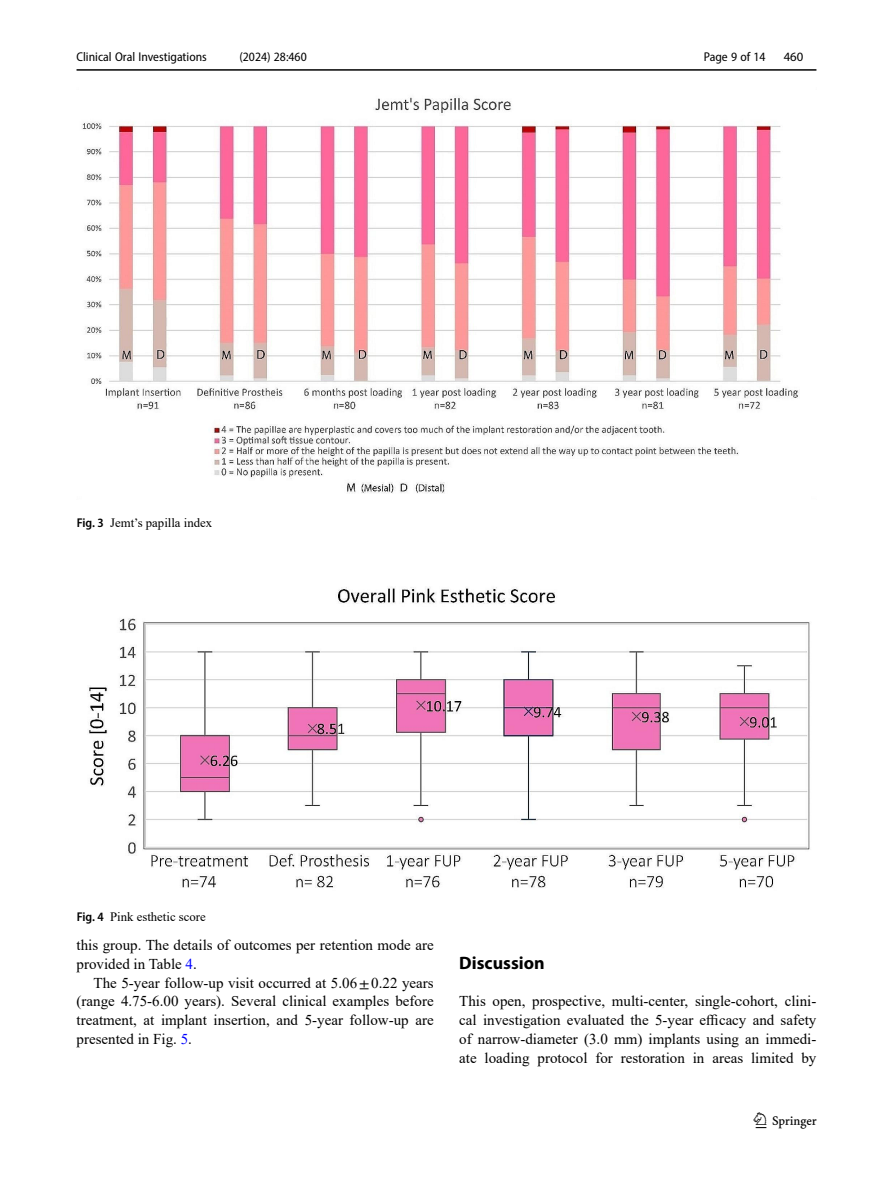
<style>
.page{position:relative;width:893px;height:1187px;background:#fff}
.page>*{position:absolute;margin:0;border:0;box-sizing:border-box;transform-origin:0 0}
.t1{font:22.5px "Springnew";color:#000}
.Head_1{font:700 18px "Myriad Pro";color:#000}
.Body_Text{font:15px/18.8px "Times New Roman";color:#000;text-align:justify}
.Body_Text_Indent{font:15px/18.8px "Times New Roman";color:#000;text-align:justify}
.t2{font:semi-condensed 12.75px "Myriad Pro";color:#000}
.Figure_Caption{font:12.75px "Times New Roman";color:#000}
.t3{font:12.75px "Myriad Pro";color:#000}
.s1{font-family:"Myriad Pro";font-weight:600;font-stretch:semi-condensed}
.s2{color:#00f}
.s3{font-family:"STIX"}
</style>
<div class="page">
<hr style="left:77px;top:69px;width:739px;height:2px;background:#000">
<img style="left:89px;top:587px;width:721px;height:301px">
<img style="left:82px;top:96px;width:717px;height:398px">
<p class="t2" style="left:77px;top:49px;width:132px">Clinical Oral Investigations</p>
<p class="t2" style="left:239px;top:49px;width:69px">(2024) 28:460</p>
<p class="t2" style="left:704px;top:49px;width:63px">Page 9 of 14</p>
<p class="t3" style="left:784px;top:48px;width:21px">460</p>
<p class="Figure_Caption" style="left:77px;top:514px;width:137px"><span class="s1">Fig. 3</span> Jemt’s papilla index</p>
<p class="Figure_Caption" style="left:77px;top:907px;width:131px"><span class="s1">Fig. 4</span> Pink esthetic score</p>
<p class="Body_Text" style="left:77px;top:935px;width:359px">this group. The details of outcomes per retention mode are provided in Table <span class="s2">4</span>.</p>
<p class="Body_Text_Indent" style="left:77px;top:972px;width:359px;text-indent:17px">The 5-year follow-up visit occurred at 5.06<span class="s3">±</span>0.22 years (range 4.75-6.00 years). Several clinical examples before treatment, at implant insertion, and 5-year follow-up are presented in Fig. <span class="s2">5</span>.</p>
<p class="Head_1" style="left:459px;top:950px;width:87px">Discussion</p>
<p class="Body_Text" style="left:459px;top:991px;width:359px">This open, prospective, multi-center, single-cohort, clini&shy;cal investigation evaluated the 5-year efficacy and safety of narrow-diameter (3.0 mm) implants using an immedi&shy;ate loading protocol for restoration in areas limited by</p>
<h1 class="t1" style="left:756px;top:1107px;width:63px">1 3</h1>
</div>
